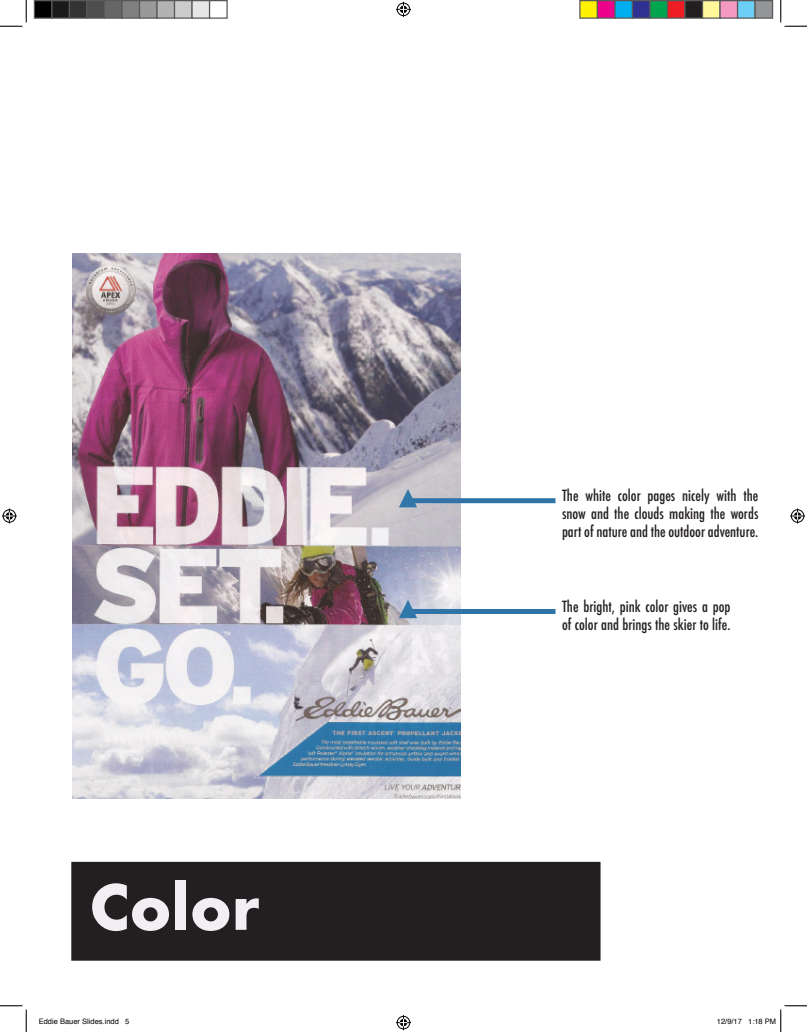
<style>
.page{position:relative;width:807px;height:1032px;background:#fff}
.page>*{position:absolute;margin:0;border:0;box-sizing:border-box;transform-origin:0 0}
.t1{font:700 60px "Futura";color:#f1eff4}
.t2{font:500 condensed 15px/18px "Futura";color:#231f20;text-align:justify}
.t3{font:7.5px "Helvetica";color:#000}
</style>
<div class="page">
<div style="left:72px;top:862px;width:527px;height:97px;background:#231f20"></div>
<div style="left:71px;top:861px;width:529px;height:99px;border:1px solid #231f20"></div>
<img style="left:72px;top:253px;width:388px;height:545px">
<div style="left:408px;top:498px;width:147px;height:5px;background:#3073a7"></div>
<svg style="left:399px;top:489px;width:18px;height:18px"></svg>
<div style="left:408px;top:609px;width:147px;height:5px;background:#3073a7"></div>
<svg style="left:399px;top:599px;width:18px;height:19px"></svg>
<svg style="left:0;top:0;width:27px;height:27px"></svg>
<svg style="left:0;top:1005px;width:27px;height:26px"></svg>
<svg style="left:780px;top:0;width:26px;height:27px"></svg>
<svg style="left:396px;top:2px;width:15px;height:15px"></svg>
<svg style="left:396px;top:1015px;width:15px;height:14px"></svg>
<svg style="left:2px;top:508px;width:15px;height:15px"></svg>
<svg style="left:790px;top:508px;width:14px;height:15px"></svg>
<div style="left:34px;top:1px;width:18px;height:17px;background:#000"></div>
<div style="left:34px;top:0;width:18px;height:19px;border:1px solid #595959"></div>
<div style="left:52px;top:1px;width:17px;height:17px;background:#1a1a1a"></div>
<div style="left:51px;top:0;width:19px;height:19px;border:1px solid #595959"></div>
<div style="left:69px;top:1px;width:18px;height:17px;background:#333"></div>
<div style="left:69px;top:0;width:19px;height:19px;border:1px solid #595959"></div>
<div style="left:87px;top:1px;width:17px;height:17px;background:#4d4d4d"></div>
<div style="left:86px;top:0;width:19px;height:19px;border:1px solid #595959"></div>
<div style="left:104px;top:1px;width:18px;height:17px;background:#666"></div>
<div style="left:104px;top:0;width:18px;height:19px;border:1px solid #595959"></div>
<div style="left:122px;top:1px;width:17px;height:17px;background:#808080"></div>
<div style="left:121px;top:0;width:19px;height:19px;border:1px solid #595959"></div>
<div style="left:139px;top:1px;width:18px;height:17px;background:#999"></div>
<div style="left:139px;top:0;width:19px;height:19px;border:1px solid #595959"></div>
<div style="left:157px;top:1px;width:17px;height:17px;background:#b3b3b3"></div>
<div style="left:156px;top:0;width:19px;height:19px;border:1px solid #595959"></div>
<div style="left:174px;top:1px;width:18px;height:17px;background:#ccc"></div>
<div style="left:174px;top:0;width:18px;height:19px;border:1px solid #595959"></div>
<div style="left:192px;top:1px;width:17px;height:17px;background:#e6e6e6"></div>
<div style="left:191px;top:0;width:19px;height:19px;border:1px solid #595959"></div>
<div style="left:209px;top:0;width:19px;height:19px;border:1px solid #595959"></div>
<div style="left:579px;top:1px;width:18px;height:17px;background:#fff101"></div>
<div style="left:579px;top:0;width:19px;height:19px;border:1px solid #595959"></div>
<div style="left:597px;top:1px;width:17px;height:17px;background:#ed028c"></div>
<div style="left:596px;top:0;width:19px;height:19px;border:1px solid #595959"></div>
<div style="left:614px;top:1px;width:18px;height:17px;background:#00aeef"></div>
<div style="left:614px;top:0;width:18px;height:19px;border:1px solid #595959"></div>
<div style="left:632px;top:1px;width:17px;height:17px;background:#2e3092"></div>
<div style="left:631px;top:0;width:19px;height:19px;border:1px solid #595959"></div>
<div style="left:649px;top:1px;width:18px;height:17px;background:#00a54f"></div>
<div style="left:649px;top:0;width:19px;height:19px;border:1px solid #595959"></div>
<div style="left:667px;top:1px;width:17px;height:17px;background:#ee1d23"></div>
<div style="left:666px;top:0;width:19px;height:19px;border:1px solid #595959"></div>
<div style="left:684px;top:1px;width:18px;height:17px;background:#231f20"></div>
<div style="left:684px;top:0;width:18px;height:19px;border:1px solid #595959"></div>
<div style="left:702px;top:1px;width:17px;height:17px;background:#fff79a"></div>
<div style="left:701px;top:0;width:19px;height:19px;border:1px solid #595959"></div>
<div style="left:719px;top:1px;width:18px;height:17px;background:#f499c2"></div>
<div style="left:719px;top:0;width:19px;height:19px;border:1px solid #595959"></div>
<div style="left:737px;top:1px;width:17px;height:17px;background:#6bcff6"></div>
<div style="left:736px;top:0;width:19px;height:19px;border:1px solid #595959"></div>
<div style="left:754px;top:1px;width:18px;height:17px;background:#939598"></div>
<div style="left:754px;top:0;width:18px;height:19px;border:1px solid #595959"></div>
<svg style="left:780px;top:1005px;width:26px;height:26px"></svg>
<p class="t2" style="left:562px;top:487px;width:198px">The white color pages nicely with the snow and the clouds making the words part of nature and the outdoor adventure.</p>
<p class="t1" style="left:89px;top:863px;width:172px">Color</p>
<p class="t2" style="left:562px;top:597px;width:170px">The bright, pink color gives a pop of color and brings the skier to life.</p>
<p class="t3" style="left:39px;top:1015px;width:92px">Eddie Bauer Slides.indd 5</p>
<p class="t3" style="left:716px;top:1015px;width:61px">12/9/17 1:18 PM</p>
</div>
